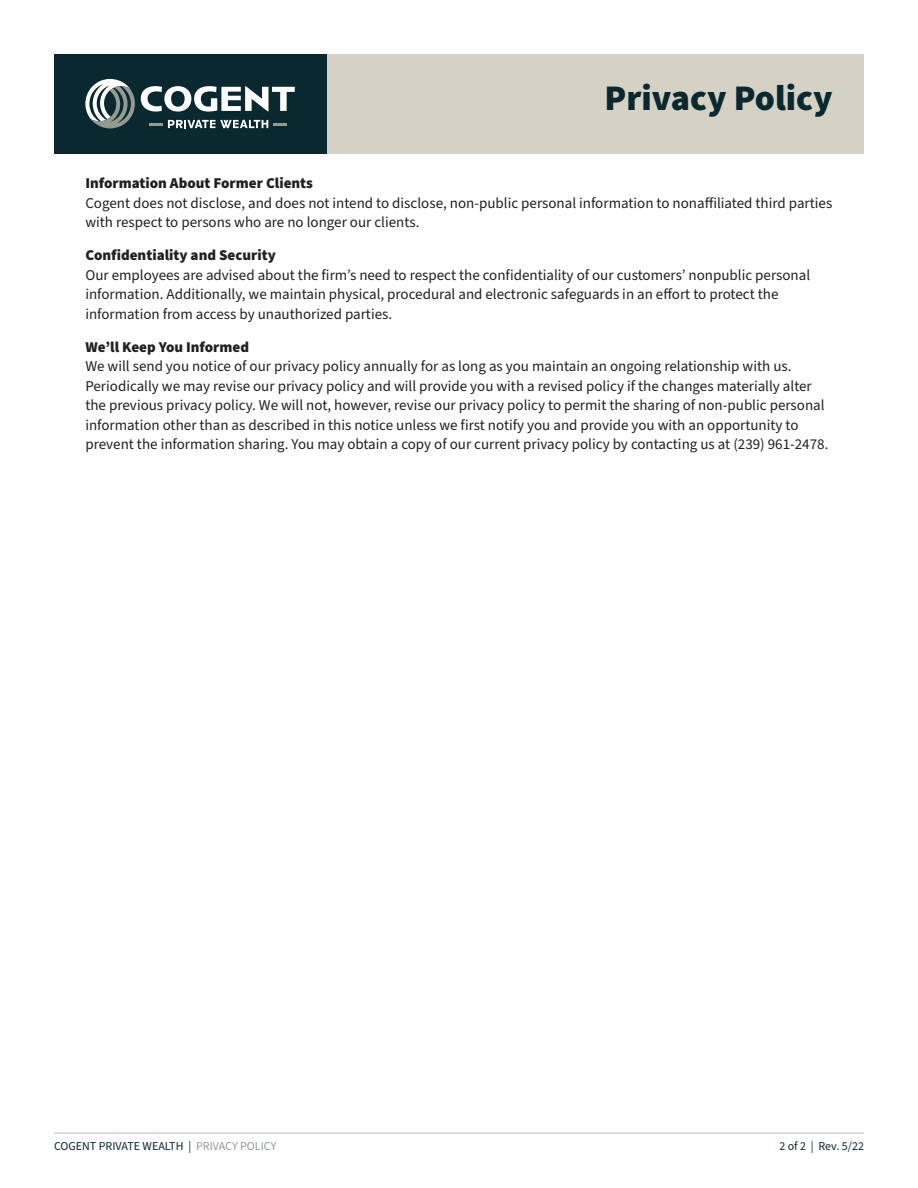
<style>
.page{position:relative;width:918px;height:1188px;background:#fff}
.page>*{position:absolute;margin:0;border:0;box-sizing:border-box;transform-origin:0 0}
.t1{font:900 36px "Source Sans Pro";color:#09282f}
.t2{font:15px/19.5px "Source Sans Pro";color:#231f20}
.t3{font:12px "Source Sans Pro";color:#09282f}
.s1{font-weight:900}
.s2{color:#939a90}
</style>
<div class="page">
<div style="left:326px;top:54px;width:538px;height:99px;background:#d5d1c4"></div>
<svg style="left:54px;top:54px;width:272px;height:99px;background:#284348"></svg>
<hr style="left:54px;top:1132px;width:810px;height:2px;background:#d5d1c4">
<p class="t1" style="left:605px;top:73px;width:230px">Privacy Policy</p>
<p class="t2" style="left:85px;top:174px;width:748px"><span class="s1">Information About Former Clients<br></span>Cogent does not disclose, and does not intend to disclose, non-public personal information to nonaffiliated third parties with respect to persons who are no longer our clients.</p>
<p class="t2" style="left:85px;top:246px;width:726px"><span class="s1">Confidentiality and Security<br></span>Our employees are advised about the firm’s need to respect the confidentiality of our customers’ nonpublic personal information. Additionally, we maintain physical, procedural and electronic safeguards in an effort to protect the information from access by unauthorized parties.</p>
<p class="t2" style="left:85px;top:337px;width:745px"><span class="s1">We’ll Keep You Informed<br></span>We will send you notice of our privacy policy annually for as long as you maintain an ongoing relationship with us.<br>Periodically we may revise our privacy policy and will provide you with a revised policy if the changes materially alter the previous privacy policy. We will not, however, revise our privacy policy to permit the sharing of non-public personal information other than as described in this notice unless we first notify you and provide you with an opportunity to prevent the information sharing. You may obtain a copy of our current privacy policy by contacting us at (239) 961-2478.</p>
<p class="t3" style="left:54px;top:1138px;width:224px">COGENT PRIVATE WEALTH | <span class="s2">PRIVACY POLICY</span></p>
<p class="t3" style="left:779px;top:1138px;width:86px">2 of 2 | Rev. 5/22</p>
</div>
